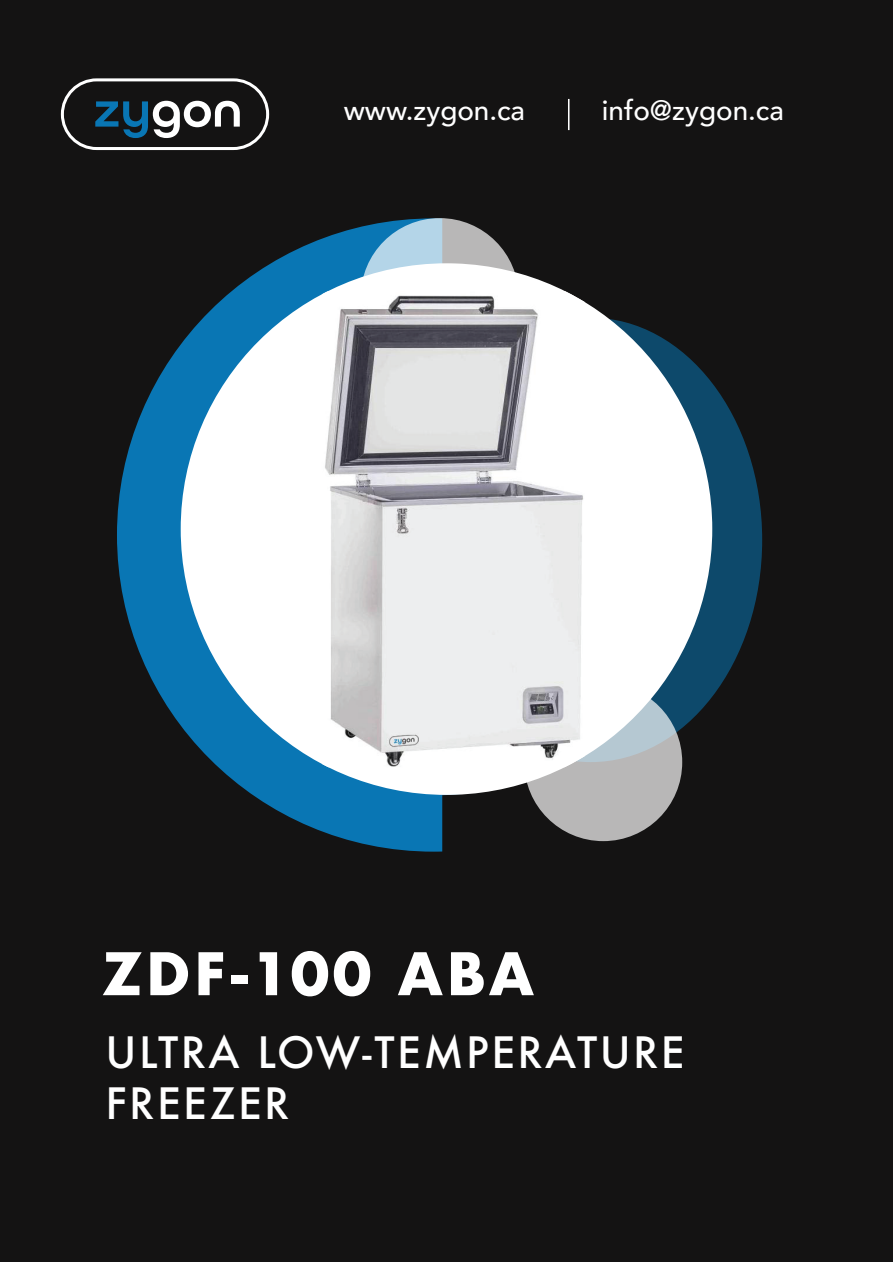
<style>
.page{position:relative;width:893px;height:1263px;background:#fff}
.page>*{position:absolute;margin:0;border:0;box-sizing:border-box;transform-origin:0 0}
.t1{font:700 57px "Futura";letter-spacing:.06em;color:#fff}
.t2{font:600 51px "All Round Gothic";color:#fff}
.t3{font:500 42px/50.4px "Futura";letter-spacing:.06em;color:#fff}
.t4{font:500 27.9px "Avenir";color:#fff}
.s1{color:#0976b4}
</style>
<div class="page">
<div style="left:1px;top:0;width:892px;height:1261px;background:#141313"></div>
<svg style="left:117px;top:218px;width:558px;height:634px"></svg>
<div style="left:419px;top:318px;width:343px;height:444px;background:#0d496b;border-radius:50%"></div>
<div style="left:524px;top:683px;width:158px;height:158px;background:#b8b7b7;border-radius:50%"></div>
<svg style="left:361px;top:218px;width:158px;height:158px;background:#b4c5cf"></svg>
<hr style="left:568px;top:99px;width:1px;height:31px;background:#fff">
<div style="left:61px;top:78px;width:208px;height:72px;border:3px solid #fff;border-radius:34px"></div>
<svg style="left:181px;top:263px;width:531px;height:532px;fill:#fff"></svg>
<img style="left:322px;top:291px;width:263px;height:476px">
<p class="t2" style="left:93px;top:79px;width:150px"><span class="s1">zy</span>gon</p>
<p class="t4" style="left:344px;top:87px;width:183px">www.zygon.ca</p>
<p class="t4" style="left:602px;top:87px;width:183px">info@zygon.ca</p>
<h1 class="t1" style="left:102px;top:932px;width:434px">ZDF-100 ABA</h1>
<p class="t3" style="left:106px;top:1027px;width:581px">ULTRA LOW-TEMPERATURE<br>FREEZER</p>
</div>
